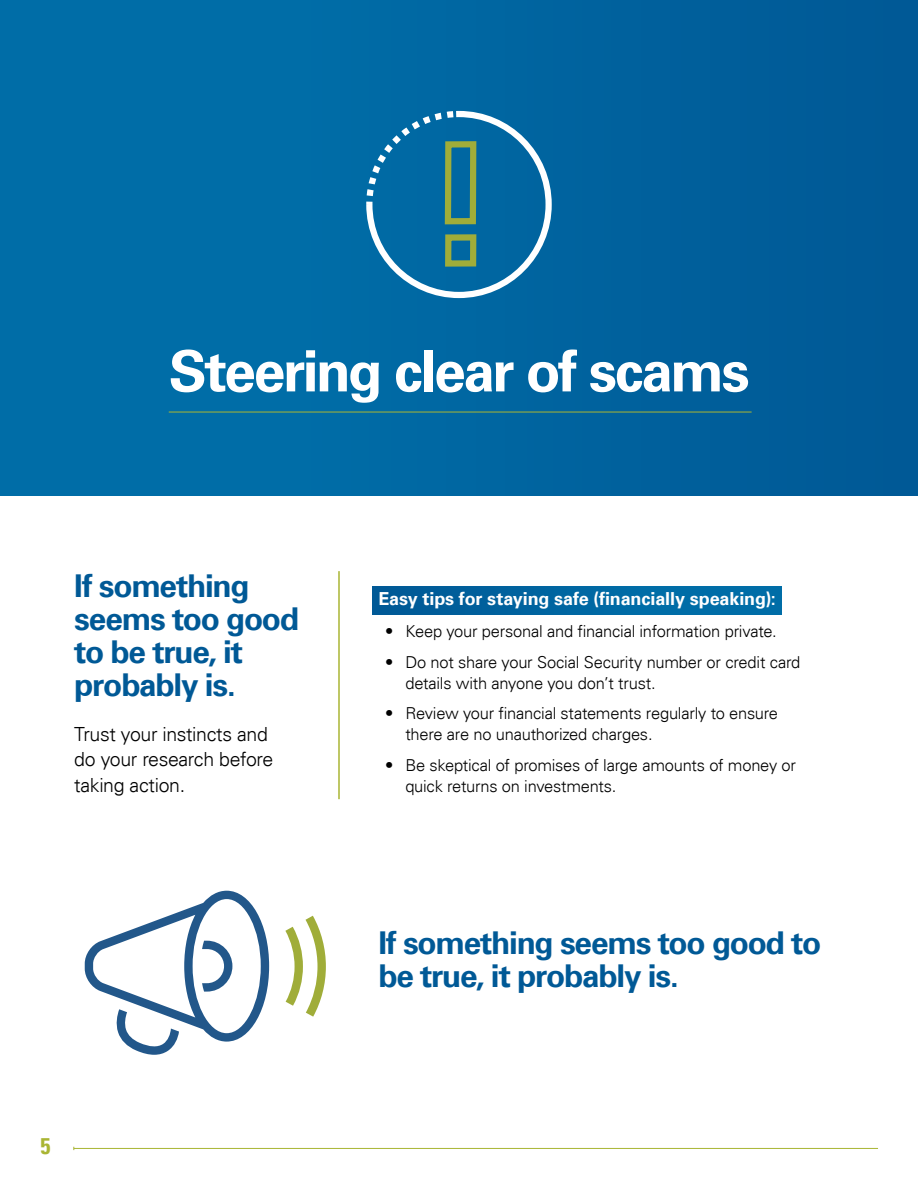
<style>
.page{position:relative;width:918px;height:1188px;background:#fff}
.page>*{position:absolute;margin:0;border:0;box-sizing:border-box;transform-origin:0 0}
.Header_1_Inside{font:700 57px "Univers LT";letter-spacing:-.04em;color:#fff}
.Header_2{font:700 31.5px/33px "Univers LT";letter-spacing:-.04em;color:#005996}
.t1{font:700 condensed 22.5px "Univers LT";color:#a9b533}
.Header_2-2{font:300 19.5px/25.5px "Univers LT";letter-spacing:-.02em;color:#000}
.Blue_Highlight{font:700 18px "Univers LT";letter-spacing:-.005em;color:#fff}
.t2{font:300 16.5px/21px "Univers LT";letter-spacing:-.015em;color:#000}
</style>
<div class="page">
<hr style="left:74px;top:1148px;width:804px;height:1px;background:#a9b533">
<div style="left:0;top:0;width:918px;height:496px;background:linear-gradient(to right,#0072ab,#005a97)"></div>
<hr style="left:169px;top:412px;width:583px;height:1px;background:#a9b533">
<svg style="left:363px;top:108px;width:192px;height:193px;background:#1d77a4"></svg>
<svg style="left:85px;top:891px;width:184px;height:164px"></svg>
<svg style="left:285px;top:916px;width:41px;height:101px"></svg>
<div style="left:373px;top:586px;width:409px;height:28px;background:linear-gradient(to right,#005a97,#0072ab)"></div>
<hr style="left:338px;top:571px;width:2px;height:228px;background:#a9b533">
<p class="Header_1_Inside" style="left:169px;top:338px;width:583px">Steering clear of scams</p>
<h2 class="Header_2" style="left:74px;top:570px;width:227px">If something seems too good to be true, it probably is.</h2>
<h2 class="Header_2-2" style="left:74px;top:721px;width:201px">Trust your instincts and do your research before taking action.</h2>
<h3 class="t1" style="left:40px;top:1132px;width:11px">5</h3>
<p class="Blue_Highlight" style="left:378px;top:588px;width:399px">Easy tips for staying safe (financially speaking):</p>
<p class="t2" style="left:385px;top:621px;width:393px">• Keep your personal and financial information private.</p>
<p class="t2" style="left:405px;top:651px;width:397px;text-indent:-20px">• Do not share your Social Security number or credit card details with anyone you don’t trust.</p>
<p class="t2" style="left:405px;top:703px;width:374px;text-indent:-20px">• Review your financial statements regularly to ensure there are no unauthorized charges.</p>
<p class="t2" style="left:405px;top:755px;width:392px;text-indent:-20px">• Be skeptical of promises of large amounts of money or quick returns on investments.</p>
<h2 class="Header_2" style="left:378px;top:927px;width:445px">If something seems too good to be true, it probably is.</h2>
</div>
